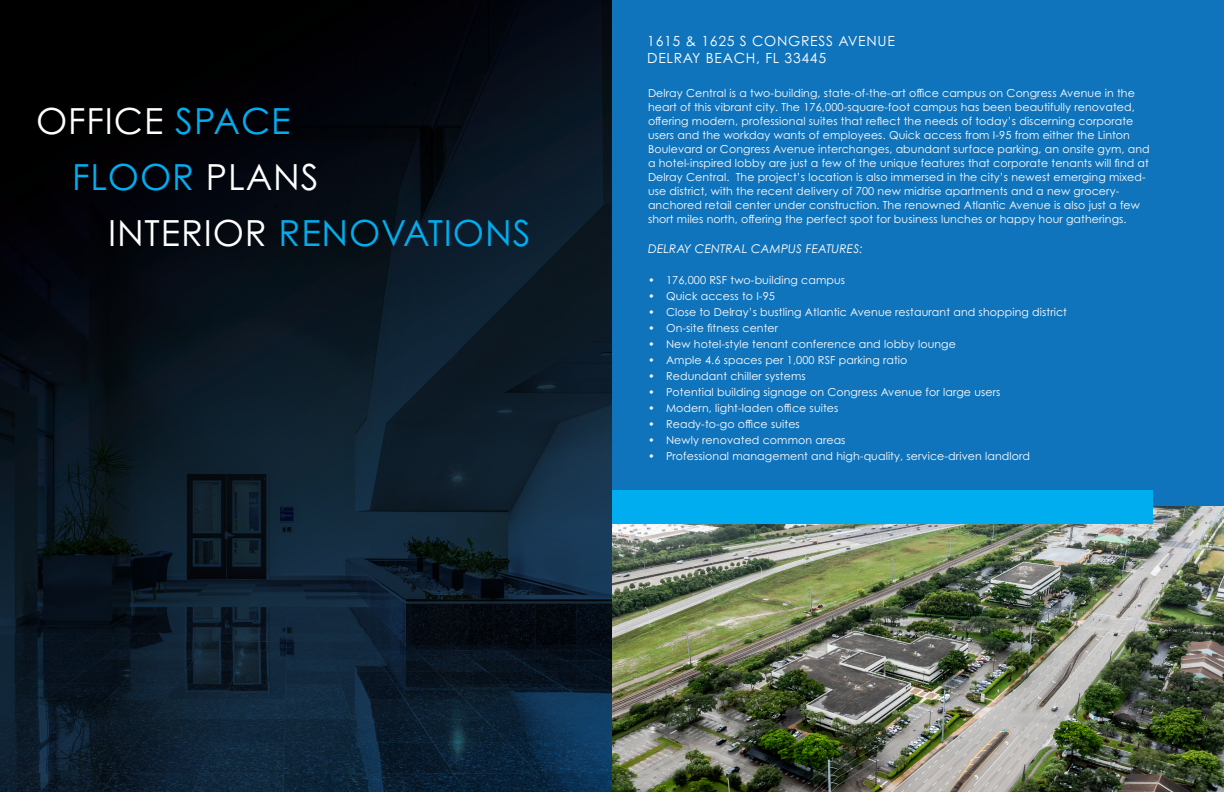
<style>
.page{position:relative;width:1224px;height:792px;background:#fff}
.page>*{position:absolute;margin:0;border:0;box-sizing:border-box;transform-origin:0 0}
.t1{font:36px/56px "Century Gothic Pro";letter-spacing:.025em;color:#00aeef}
.t2{font:36px "Century Gothic Pro";letter-spacing:.025em;color:#fff}
.t3{font:14px "Century Gothic Pro";letter-spacing:.05em;color:#fff}
.t4{font:italic 12px "Century Gothic Pro";letter-spacing:.01em;color:#fff}
.t5{font:11px/14px "Century Gothic Pro";letter-spacing:.01em;color:#fff}
.s1{color:#00aeef}
.s2{color:#fff}
</style>
<div class="page">
<img style="left:0;top:0;width:612px;height:792px">
<div style="left:612px;top:0;width:612px;height:530px;background:#1074bc"></div>
<img style="left:613px;top:507px;width:611px;height:285px">
<div style="left:612px;top:490px;width:541px;height:33px;background:#00aeef"></div>
<p class="t2" style="left:36px;top:99px;width:256px">OFFICE <span class="s1">SPACE</span></p>
<p class="t1" style="left:108px;top:149px;width:424px;text-indent:-36px">FLOOR <span class="s2">PLANS<br>INTERIOR</span> RENOVATIONS</p>
<p class="t3" style="left:647px;top:33px;width:249px">1615 &amp; 1625 S CONGRESS AVENUE</p>
<p class="t3" style="left:647px;top:50px;width:180px">DELRAY BEACH, FL 33445</p>
<p class="t5" style="left:648px;top:86px;width:503px">Delray Central is a two-building, state-of-the-art office campus on Congress Avenue in the heart of this vibrant city. The 176,000-square-foot campus has been beautifully renovated, offering modern, professional suites that reflect the needs of today’s discerning corporate users and the workday wants of employees. Quick access from I-95 from either the Linton Boulevard or Congress Avenue interchanges, abundant surface parking, an onsite gym, and a hotel-inspired lobby are just a few of the unique features that corporate tenants will find at Delray Central. The project’s location is also immersed in the city’s newest emerging mixed&shy;use district, with the recent delivery of 700 new midrise apartments and a new grocery&shy;anchored retail center under construction. The renowned Atlantic Avenue is also just a few short miles north, offering the perfect spot for business lunches or happy hour gatherings.</p>
<p class="t4" style="left:648px;top:241px;width:216px">DELRAY CENTRAL CAMPUS FEATURES:</p>
<p class="t5" style="left:648px;top:273px;width:199px">• 176,000 RSF two-building campus</p>
<p class="t5" style="left:648px;top:289px;width:129px">• Quick access to I-95</p>
<p class="t5" style="left:648px;top:305px;width:421px">• Close to Delray’s bustling Atlantic Avenue restaurant and shopping district</p>
<p class="t5" style="left:648px;top:321px;width:132px">• On-site fitness center</p>
<p class="t5" style="left:648px;top:337px;width:309px">• New hotel-style tenant conference and lobby lounge</p>
<p class="t5" style="left:648px;top:353px;width:261px">• Ample 4.6 spaces per 1,000 RSF parking ratio</p>
<p class="t5" style="left:648px;top:369px;width:159px">• Redundant chiller systems</p>
<p class="t5" style="left:648px;top:385px;width:354px">• Potential building signage on Congress Avenue for large users</p>
<p class="t5" style="left:648px;top:401px;width:192px">• Modern, light-laden office suites</p>
<p class="t5" style="left:648px;top:417px;width:153px">• Ready-to-go office suites</p>
<p class="t5" style="left:648px;top:433px;width:199px">• Newly renovated common areas</p>
<p class="t5" style="left:648px;top:449px;width:384px">• Professional management and high-quality, service-driven landlord</p>
</div>
